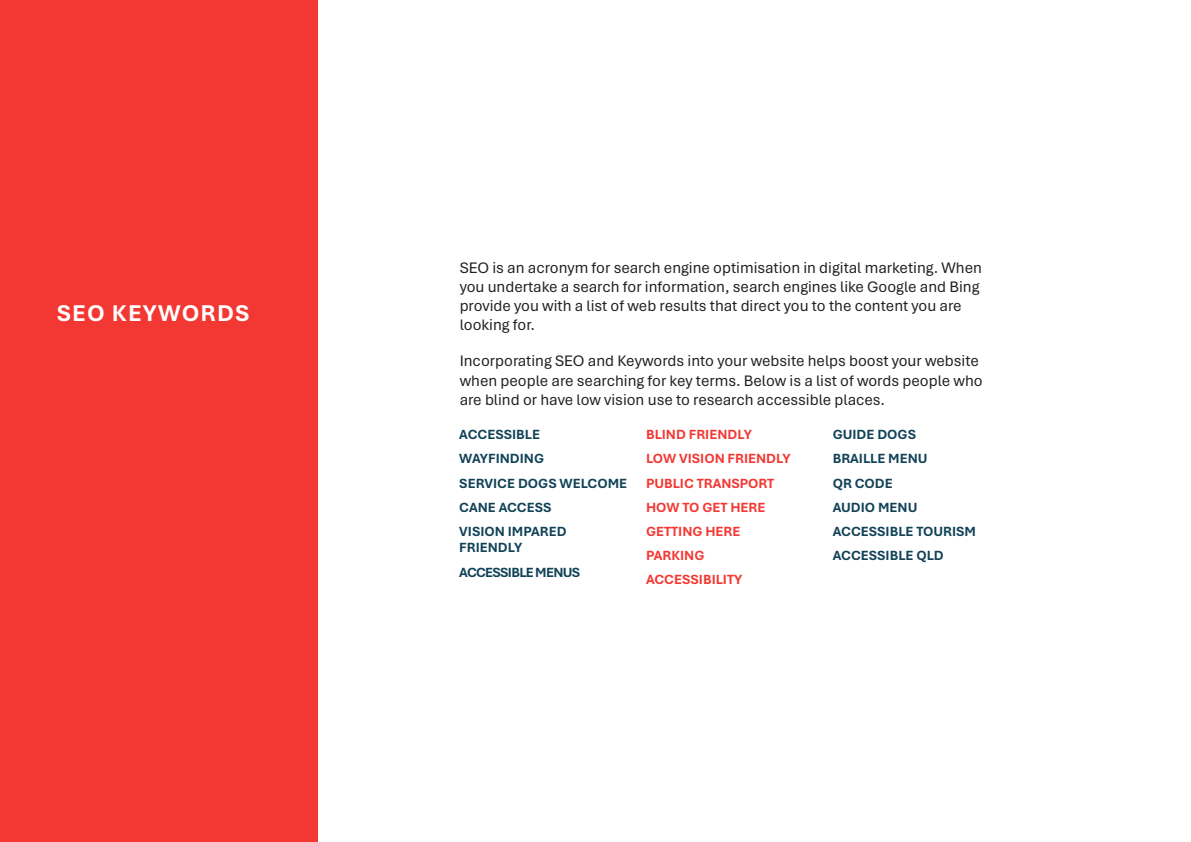
<style>
.page{position:relative;width:1191px;height:842px;background:#fff}
.page>*{position:absolute;margin:0;border:0;box-sizing:border-box;transform-origin:0 0}
.Heading_1{font:700 24px "Aptos";letter-spacing:.05em;color:#fff}
.t1{font:16px/19.2px "Aptos";color:#231f20}
.t2{font:700 14px/16.8px "Aptos";color:#114258}
.t3{font:700 14px "Aptos";color:#f33833}
.t4{font:700 14px "Aptos";letter-spacing:-.05em;color:#114258}
</style>
<div class="page">
<div style="left:0;top:0;width:317px;height:842px;background:#f33833"></div>
<p class="Heading_1" style="left:57px;top:297px;width:194px">SEO KEYWORDS</p>
<p class="t1" style="left:460px;top:257px;width:524px">SEO is an acronym for search engine optimisation in digital marketing. When you undertake a search for information, search engines like Google and Bing provide you with a list of web results that direct you to the content you are looking for.</p>
<p class="t1" style="left:460px;top:351px;width:524px">Incorporating SEO and Keywords into your website helps boost your website when people are searching for key terms. Below is a list of words people who are blind or have low vision use to research accessible places.</p>
<p class="t2" style="left:459px;top:426px;width:82px">ACCESSIBLE</p>
<p class="t2" style="left:459px;top:450px;width:86px">WAYFINDING</p>
<p class="t2" style="left:459px;top:474px;width:169px">SERVICE DOGS WELCOME</p>
<p class="t2" style="left:459px;top:498px;width:94px">CANE ACCESS</p>
<p class="t2" style="left:459px;top:522px;width:109px">VISION IMPARED<br>FRIENDLY</p>
<p class="t4" style="left:459px;top:562px;width:122px">ACCESSIBLE MENUS</p>
<p class="t2" style="left:832px;top:426px;width:85px">GUIDE DOGS</p>
<p class="t2" style="left:832px;top:450px;width:96px">BRAILLE MENU</p>
<p class="t2" style="left:832px;top:474px;width:62px">QR CODE</p>
<p class="t2" style="left:832px;top:498px;width:86px">AUDIO MENU</p>
<p class="t2" style="left:832px;top:522px;width:145px">ACCESSIBLE TOURISM</p>
<p class="t2" style="left:832px;top:546px;width:113px">ACCESSIBLE QLD</p>
<p class="t3" style="left:646px;top:425px;width:107px">BLIND FRIENDLY</p>
<p class="t3" style="left:646px;top:449px;width:146px">LOW VISION FRIENDLY</p>
<p class="t3" style="left:646px;top:473px;width:130px">PUBLIC TRANSPORT</p>
<p class="t3" style="left:646px;top:497px;width:121px">HOW TO GET HERE</p>
<p class="t3" style="left:646px;top:521px;width:96px">GETTING HERE</p>
<p class="t3" style="left:646px;top:546px;width:60px">PARKING</p>
<p class="t3" style="left:646px;top:570px;width:98px">ACCESSIBILITY</p>
</div>
